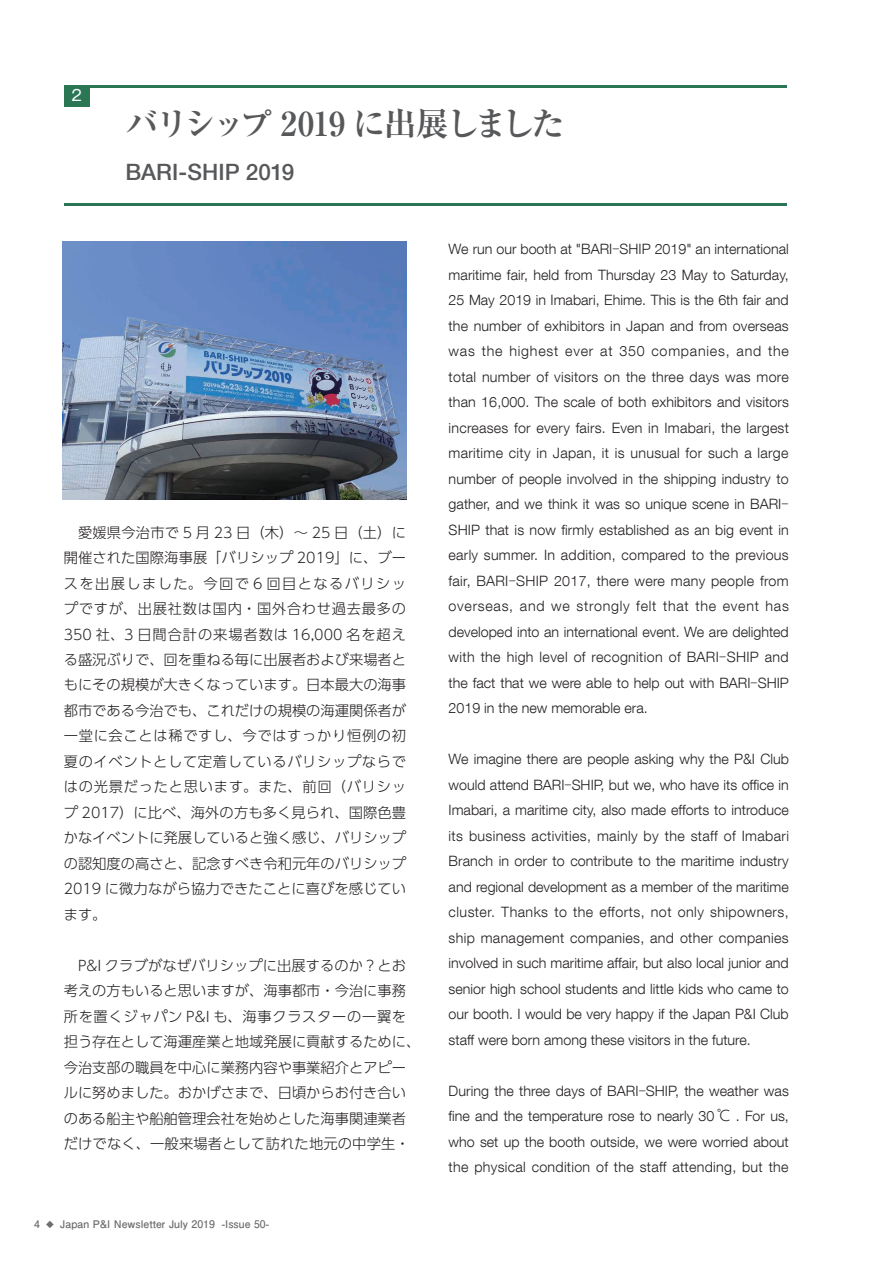
<style>
.page{position:relative;width:893px;height:1263px;background:#fff}
.page>*{position:absolute;margin:0;border:0;box-sizing:border-box;transform-origin:0 0}
.t1{font:700 33px "Ryumin Pro";letter-spacing:-.08em;color:#57585a}
.t2{font:500 22.5px "Helvetica Neue LT Com";color:#57585a}
.t3{font:15px "Gothic MB101 Pr 5";color:#fff}
.t4{font:300 14.25px/25.5px "Helvetica Neue LT Com";color:#231f20;text-align:justify}
.t5{font:300 14.25px/25.5px "UD Shin Go Pro";color:#231f20;text-align:justify}
.t6{font:700 10.5px "Futo Go B101 Pro";color:#6c6d70}
.s1{font-family:"MS Mincho";font-weight:400}
.s2{font-family:"UD Shin Go Pro"}
</style>
<div class="page">
<div style="left:64px;top:85px;width:25px;height:21px;background:#2b7755"></div>
<hr style="left:64px;top:204px;width:723px;height:2px;background:#2b7755">
<hr style="left:64px;top:85px;width:723px;height:2px;background:#2b7755">
<img style="left:63px;top:242px;width:343px;height:257px">
<p class="t3" style="left:71px;top:83px;width:12px">2</p>
<h1 class="t1" style="left:125px;top:98px;width:440px">バリシップ 2019 に出展しました</h1>
<h2 class="t2" style="left:125px;top:158px;width:170px">BARI-SHIP 2019</h2>
<p class="t5" style="left:64px;top:519px;width:344px;text-indent:14px">愛媛県今治市で 5 月 23 日（木）～ 25 日（土）に開催された国際海事展「バリシップ 2019」に、ブースを出展しました。今回で 6 回目となるバリシップですが、出展社数は国内・国外合わせ過去最多の350 社、3 日間合計の来場者数は 16,000 名を超える盛況ぶりで、回を重ねる毎に出展者および来場者ともにその規模が大きくなっています。日本最大の海事都市である今治でも、これだけの規模の海運関係者が一堂に会ことは稀ですし、今ではすっかり恒例の初夏のイベントとして定着しているバリシップならではの光景だったと思います。また、前回（バリシップ 2017）に比べ、海外の方も多く見られ、国際色豊かなイベントに発展していると強く感じ、バリシップの認知度の高さと、記念すべき令和元年のバリシップ2019 に微力ながら協力できたことに喜びを感じています。</p>
<p class="t5" style="left:64px;top:952px;width:358px;text-align:left;text-indent:14px">P&amp;I クラブがなぜバリシップに出展するのか？とお考えの方もいると思いますが、海事都市・今治に事務所を置くジャパン P&amp;I も、海事クラスターの一翼を担う存在として海運産業と地域発展に貢献するために、今治支部の職員を中心に業務内容や事業紹介とアピールに努めました。おかげさまで、日頃からお付き合いのある船主や船舶管理会社を始めとした海事関連業者だけでなく、一般来場者として訪れた地元の中学生・</p>
<p class="t6" style="left:34px;top:1216px;width:7px">4</p>
<p class="t6" style="left:60px;top:1216px;width:211px">Japan P&amp;I Newsletter July 2019 -Issue 50-</p>
<p class="t4" style="left:449px;top:236px;width:342px">We run our booth at "BARI<span class="s1">-</span>SHIP 2019" an international maritime fair, held from Thursday 23 May to Saturday, 25 May 2019 in Imabari, Ehime. This is the 6th fair and the number of exhibitors in Japan and from overseas was the highest ever at 350 companies, and the total number of visitors on the three days was more than 16,000. The scale of both exhibitors and visitors increases for every fairs. Even in Imabari, the largest maritime city in Japan, it is unusual for such a large number of people involved in the shipping industry to gather, and we think it was so unique scene in BARI<span class="s1">-</span>SHIP that is now firmly established as an big event in early summer. In addition, compared to the previous fair, BARI<span class="s1">-</span>SHIP 2017, there were many people from overseas, and we strongly felt that the event has developed into an international event. We are delighted with the high level of recognition of BARI<span class="s1">-</span>SHIP and the fact that we were able to help out with BARI<span class="s1">-</span>SHIP 2019 in the new memorable era.</p>
<p class="t4" style="left:449px;top:746px;width:342px">We imagine there are people asking why the P&amp;I Club would attend BARI<span class="s1">-</span>SHIP, but we, who have its office in Imabari, a maritime city, also made efforts to introduce its business activities, mainly by the staff of Imabari Branch in order to contribute to the maritime industry and regional development as a member of the maritime cluster. Thanks to the efforts, not only shipowners, ship management companies, and other companies involved in such maritime affair, but also local junior and senior high school students and little kids who came to our booth. I would be very happy if the Japan P&amp;I Club staff were born among these visitors in the future.</p>
<p class="t4" style="left:449px;top:1078px;width:342px">During the three days of BARI<span class="s1">-</span>SHIP, the weather was fine and the temperature rose to nearly 30 <span class="s2">℃</span> . For us, who set up the booth outside, we were worried about the physical condition of the staff attending, but the</p>
</div>
